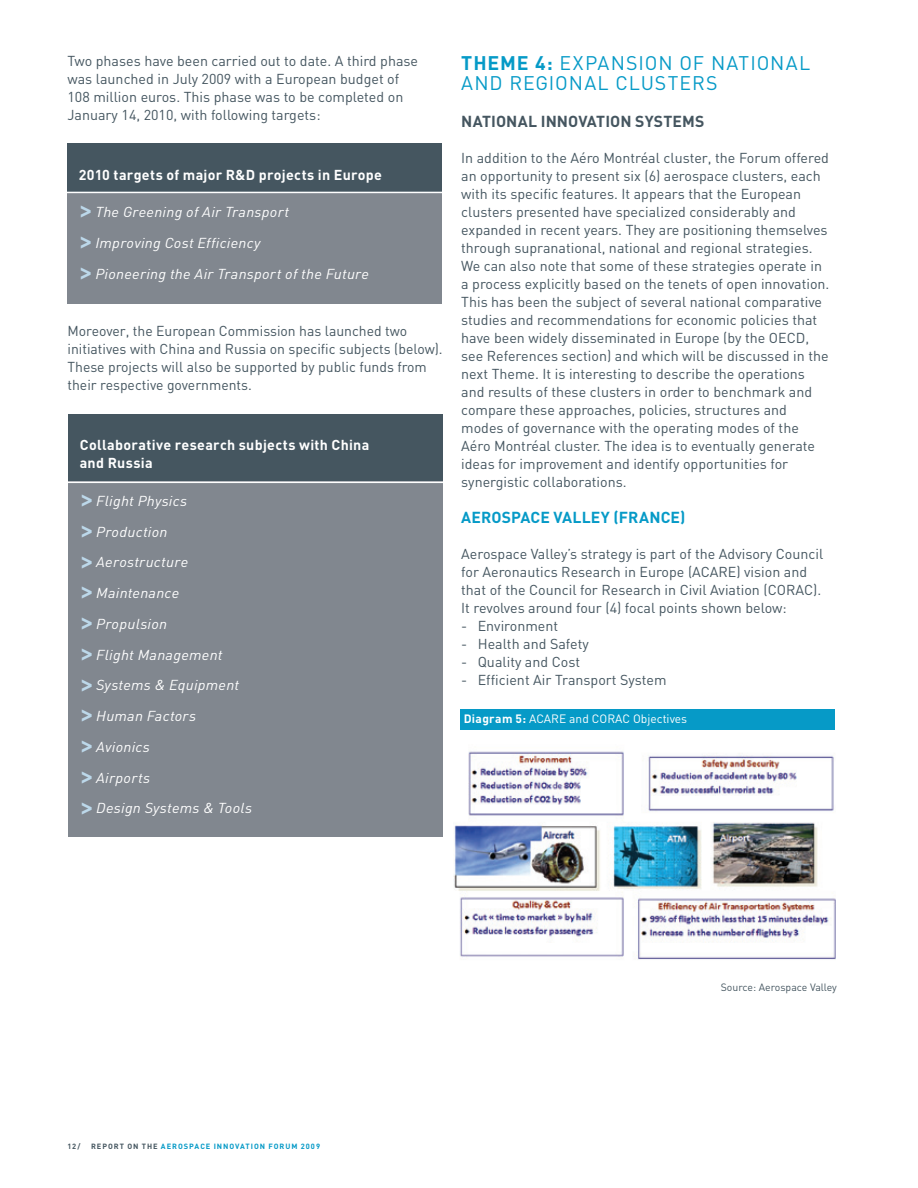
<style>
.page{position:relative;width:918px;height:1188px;background:#fff}
.page>*{position:absolute;margin:0;border:0;box-sizing:border-box;transform-origin:0 0}
.t1{font:19.5px/19.5px "DIN";letter-spacing:.045em;color:#069ac7}
.t2{font:700 15.75px "DIN";letter-spacing:.005em;color:#455660}
.t3{font:700 15.75px "DIN";letter-spacing:.005em;color:#069ac7}
.t4{font:14.25px/18px "DIN";color:#455660}
.t5{font:italic 14.25px/30.8px "DIN";letter-spacing:.015em;color:#fff;scale:1.05 1}
.t6{font:700 14.25px/18px "DIN";letter-spacing:.02em;color:#fff}
.t7{font:12px "DIN";color:#fff}
.t8{font:10.5px "DIN";color:#455660}
.t9{font:700 7.5px "DIN";letter-spacing:.125em;color:#069ac7}
.t10{font:700 7.5px "DIN";color:#455660}
.s1{font-weight:500;font-style:normal;font-size:27px;color:#bcd8ea}
.s2{font-weight:700}
.s3{color:#455660}
</style>
<div class="page">
<div style="left:68px;top:414px;width:375px;height:87px;background:#455660"></div>
<div style="left:68px;top:482px;width:375px;height:355px;background:#81878f"></div>
<hr style="left:62px;top:482px;width:384px;height:1px;background:#fff">
<img style="left:453px;top:751px;width:383px;height:209px">
<div style="left:460px;top:709px;width:375px;height:21px;background:#069ac7"></div>
<div style="left:67px;top:144px;width:375px;height:49px;background:#455660"></div>
<div style="left:67px;top:192px;width:375px;height:111px;background:#81878f"></div>
<hr style="left:61px;top:192px;width:384px;height:1px;background:#fff">
<p class="t4" style="left:68px;top:51px;width:352px">Two phases have been carried out to date. A third phase was launched in July 2009 with a European budget of 108 million euros. This phase was to be completed on January 14, 2010, with following targets:</p>
<p class="t6" style="left:79px;top:165px;width:305px">2010 targets of major R&amp;D projects in Europe</p>
<p class="t5" style="left:79px;top:196px;width:278px"><span class="s1">&gt;</span>The Greening of Air Transport <span class="s1">&gt;</span>Improving Cost Efficiency<br><span class="s1">&gt;</span> Pioneering the Air Transport of the Future</p>
<p class="t4" style="left:68px;top:321px;width:377px">Moreover, the European Commission has launched two initiatives with China and Russia on specific subjects (below).<br>These projects will also be supported by public funds from their respective governments.</p>
<p class="t6" style="left:80px;top:436px;width:291px">Collaborative research subjects with China and Russia</p>
<p class="t5" style="left:80px;top:485px;width:166px"><span class="s1">&gt;</span> Flight Physics<br><span class="s1">&gt;</span> Production<br><span class="s1">&gt;</span> Aerostructure<br><span class="s1">&gt;</span> Maintenance<br><span class="s1">&gt;</span> Propulsion<br><span class="s1">&gt;</span> Flight Management<br><span class="s1">&gt;</span> Systems &amp; Equipment <span class="s1">&gt;</span> Human Factors<br><span class="s1">&gt;</span> Avionics<br><span class="s1">&gt;</span> Airports<br><span class="s1">&gt;</span> Design Systems &amp; Tools</p>
<h1 class="t1" style="left:461px;top:53px;width:350px"><span class="s2">THEME 4:</span> EXPANSION OF NATIONAL<br>AND REGIONAL CLUSTERS</h1>
<p class="t2" style="left:461px;top:111px;width:245px">NATIONAL INNOVATION SYSTEMS</p>
<p class="t4" style="left:461px;top:149px;width:370px">In addition to the Aéro Montréal cluster, the Forum offered an opportunity to present six (6) aerospace clusters, each with its specific features. It appears that the European clusters presented have specialized considerably and expanded in recent years. They are positioning themselves through supranational, national and regional strategies.<br>We can also note that some of these strategies operate in a process explicitly based on the tenets of open innovation.<br>This has been the subject of several national comparative studies and recommendations for economic policies that have been widely disseminated in Europe (by the OECD, see References section) and which will be discussed in the next Theme. It is interesting to describe the operations and results of these clusters in order to benchmark and compare these approaches, policies, structures and modes of governance with the operating modes of the Aéro Montréal cluster. The idea is to eventually generate ideas for improvement and identify opportunities for synergistic collaborations.</p>
<p class="t3" style="left:461px;top:507px;width:226px">AEROSPACE VALLEY (FRANCE)</p>
<p class="t4" style="left:461px;top:545px;width:364px">Aerospace Valley’s strategy is part of the Advisory Council for Aeronautics Research in Europe (ACARE) vision and that of the Council for Research in Civil Aviation (CORAC).<br>It revolves around four (4) focal points shown below:</p>
<p class="t4" style="left:461px;top:617px;width:98px">- Environment</p>
<p class="t4" style="left:461px;top:635px;width:129px">- Health and Safety</p>
<p class="t4" style="left:461px;top:653px;width:120px">- Quality and Cost</p>
<p class="t4" style="left:461px;top:671px;width:207px">- Efficient Air Transport System</p>
<p class="t7" style="left:464px;top:711px;width:225px"><span class="s2">Diagram 5:</span> ACARE and CORAC Objectives</p>
<p class="t10" style="left:68px;top:1142px;width:14px">12/</p>
<p class="t9" style="left:91px;top:1142px;width:231px"><span class="s3">REPORT ON THE</span> AEROSPACE INNOVATION FORUM 2009</p>
<p class="t8" style="left:721px;top:981px;width:118px">Source: Aerospace Valley</p>
</div>
